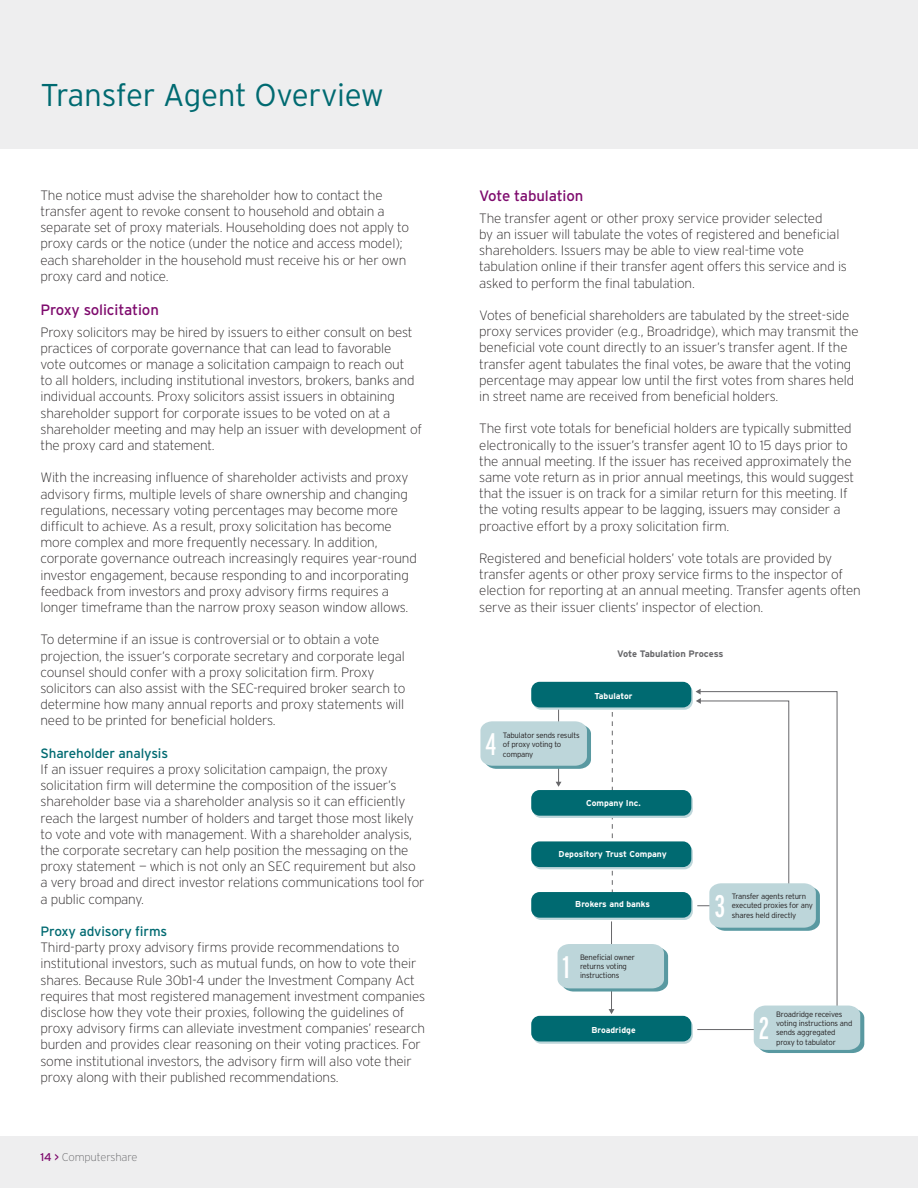
<style>
.page{position:relative;width:918px;height:1188px;background:#fff}
.page>*{position:absolute;margin:0;border:0;box-sizing:border-box;transform-origin:0 0}
.t1{font:300 31.5px "Interstate";letter-spacing:-.01em;color:#006a71}
.t2{font:extra-condensed 31.2px "Interstate";color:#fff}
.t3{font:15px "Interstate";letter-spacing:-.01em;color:#7e0a6d}
.t4{font:200 13.5px/16.2px "Interstate";letter-spacing:-.01em;color:#231f20}
.t5{font:13.5px "Interstate";letter-spacing:-.01em;color:#006a71}
.t6{font:200 11.25px "Interstate";letter-spacing:-.01em;color:#67676a}
.t7{font:700 9.3px "Interstate";color:#67676a}
.t8{font:700 8.55px "Interstate";color:#fff}
.t9{font:300 7.8px/9.3px "Interstate";letter-spacing:-.025em;color:#231f20}
.s1{font-weight:400;color:#7e0a6d}
</style>
<div class="page">
<div style="left:0;top:1136px;width:918px;height:52px;background:#eeeeef"></div>
<div style="left:0;top:0;width:918px;height:149px;background:#eeeeef"></div>
<hr style="left:558px;top:696px;width:1px;height:87px;background:#67676a">
<svg style="left:556px;top:782px;width:5px;height:5px"></svg>
<svg style="left:612px;top:712px;width:1px;height:180px"></svg>
<svg style="left:533px;top:684px;width:160px;height:26px"></svg>
<div style="left:531px;top:682px;width:160px;height:25px;background:#006a71;border-radius:8px"></div>
<div style="left:533px;top:792px;width:160px;height:26px;background:#bdd6da;border-radius:8px"></div>
<div style="left:531px;top:790px;width:160px;height:26px;background:#006a71;border-radius:8px"></div>
<svg style="left:533px;top:844px;width:160px;height:25px"></svg>
<div style="left:531px;top:841px;width:160px;height:26px;background:#006a71;border-radius:8px"></div>
<div style="left:533px;top:894px;width:160px;height:26px;background:#bdd6da;border-radius:8px"></div>
<div style="left:531px;top:892px;width:160px;height:26px;background:#006a71;border-radius:8px"></div>
<svg style="left:533px;top:1018px;width:160px;height:26px"></svg>
<div style="left:531px;top:1016px;width:160px;height:25px;background:#006a71;border-radius:8px"></div>
<svg style="left:697px;top:691px;width:141px;height:339px"></svg>
<hr style="left:611px;top:921px;width:1px;height:89px;background:#67676a">
<svg style="left:609px;top:1009px;width:5px;height:5px"></svg>
<svg style="left:696px;top:689px;width:124px;height:242px"></svg>
<svg style="left:480px;top:721px;width:111px;height:48px;background:#b7d2d6"></svg>
<svg style="left:754px;top:1006px;width:110px;height:47px;background:#b5d1d5"></svg>
<svg style="left:558px;top:944px;width:110px;height:48px;background:#b6d2d6"></svg>
<h1 class="t1" style="left:41px;top:78px;width:345px">Transfer Agent Overview</h1>
<p class="t4" style="left:40px;top:187px;width:370px">The notice must advise the shareholder how to contact the transfer agent to revoke consent to household and obtain a separate set of proxy materials. Householding does not apply to proxy cards or the notice (under the notice and access model); each shareholder in the household must receive his or her own proxy card and notice.</p>
<p class="t3" style="left:40px;top:301px;width:120px">Proxy solicitation</p>
<p class="t4" style="left:40px;top:324px;width:383px">Proxy solicitors may be hired by issuers to either consult on best practices of corporate governance that can lead to favorable<br>vote outcomes or manage a solicitation campaign to reach out<br>to all holders, including institutional investors, brokers, banks and individual accounts. Proxy solicitors assist issuers in obtaining shareholder support for corporate issues to be voted on at a shareholder meeting and may help an issuer with development of the proxy card and statement.</p>
<p class="t4" style="left:40px;top:470px;width:378px">With the increasing influence of shareholder activists and proxy advisory firms, multiple levels of share ownership and changing regulations, necessary voting percentages may become more difficult to achieve. As a result, proxy solicitation has become more complex and more frequently necessary. In addition, corporate governance outreach increasingly requires year-round investor engagement, because responding to and incorporating feedback from investors and proxy advisory firms requires a longer timeframe than the narrow proxy season window allows.</p>
<p class="t4" style="left:40px;top:632px;width:366px">To determine if an issue is controversial or to obtain a vote projection, the issuer’s corporate secretary and corporate legal counsel should confer with a proxy solicitation firm. Proxy solicitors can also assist with the SEC-required broker search to determine how many annual reports and proxy statements will need to be printed for beneficial holders.</p>
<p class="t5" style="left:40px;top:746px;width:129px">Shareholder analysis</p>
<p class="t4" style="left:40px;top:761px;width:386px">If an issuer requires a proxy solicitation campaign, the proxy solicitation firm will determine the composition of the issuer’s shareholder base via a shareholder analysis so it can efficiently reach the largest number of holders and target those most likely to vote and vote with management. With a shareholder analysis, the corporate secretary can help position the messaging on the proxy statement — which is not only an SEC requirement but also a very broad and direct investor relations communications tool for a public company.</p>
<p class="t5" style="left:40px;top:924px;width:128px">Proxy advisory firms</p>
<p class="t4" style="left:40px;top:939px;width:386px">Third-party proxy advisory firms provide recommendations to institutional investors, such as mutual funds, on how to vote their shares. Because Rule 30b1-4 under the Investment Company Act requires that most registered management investment companies disclose how they vote their proxies, following the guidelines of proxy advisory firms can alleviate investment companies’ research burden and provides clear reasoning on their voting practices. For some institutional investors, the advisory firm will also vote their proxy along with their published recommendations.</p>
<p class="t6" style="left:40px;top:1150px;width:99px"><span class="s1">14 &gt;</span> Computershare</p>
<p class="t3" style="left:479px;top:187px;width:106px">Vote tabulation</p>
<p class="t4" style="left:479px;top:210px;width:369px">The transfer agent or other proxy service provider selected<br>by an issuer will tabulate the votes of registered and beneficial shareholders. Issuers may be able to view real-time vote tabulation online if their transfer agent offers this service and is asked to perform the final tabulation.</p>
<p class="t4" style="left:479px;top:307px;width:381px">Votes of beneficial shareholders are tabulated by the street-side proxy services provider (e.g., Broadridge), which may transmit the beneficial vote count directly to an issuer’s transfer agent. If the transfer agent tabulates the final votes, be aware that the voting percentage may appear low until the first votes from shares held in street name are received from beneficial holders.</p>
<p class="t4" style="left:479px;top:420px;width:376px">The first vote totals for beneficial holders are typically submitted electronically to the issuer’s transfer agent 10 to 15 days prior to the annual meeting. If the issuer has received approximately the same vote return as in prior annual meetings, this would suggest that the issuer is on track for a similar return for this meeting. If the voting results appear to be lagging, issuers may consider a proactive effort by a proxy solicitation firm.</p>
<p class="t4" style="left:479px;top:550px;width:383px">Registered and beneficial holders’ vote totals are provided by transfer agents or other proxy service firms to the inspector of election for reporting at an annual meeting. Transfer agents often serve as their issuer clients’ inspector of election.</p>
<p class="t7" style="left:617px;top:648px;width:108px">Vote Tabulation Process</p>
<p class="t9" style="left:503px;top:730px;width:78px">Tabulator sends results of proxy voting to company</p>
<h2 class="t2" style="left:485px;top:727px;width:12px">4</h2>
<p class="t8" style="left:594px;top:691px;width:40px">Tabulator</p>
<p class="t8" style="left:586px;top:798px;width:56px">Company Inc.</p>
<p class="t8" style="left:559px;top:849px;width:110px">Depository Trust Company</p>
<p class="t8" style="left:575px;top:900px;width:76px">Brokers and banks</p>
<h2 class="t2" style="left:563px;top:949px;width:9px">1</h2>
<p class="t9" style="left:580px;top:952px;width:57px">Beneficial owner returns voting instructions</p>
<p class="t8" style="left:591px;top:1025px;width:46px">Broadridge</p>
<h2 class="t2" style="left:714px;top:889px;width:12px">3</h2>
<p class="t9" style="left:732px;top:892px;width:83px">Transfer agents return executed proxies for any shares held directly</p>
<h2 class="t2" style="left:759px;top:1011px;width:12px">2</h2>
<p class="t9" style="left:776px;top:1009px;width:78px">Broadridge receives voting instructions and sends aggregated proxy to tabulator</p>
</div>
